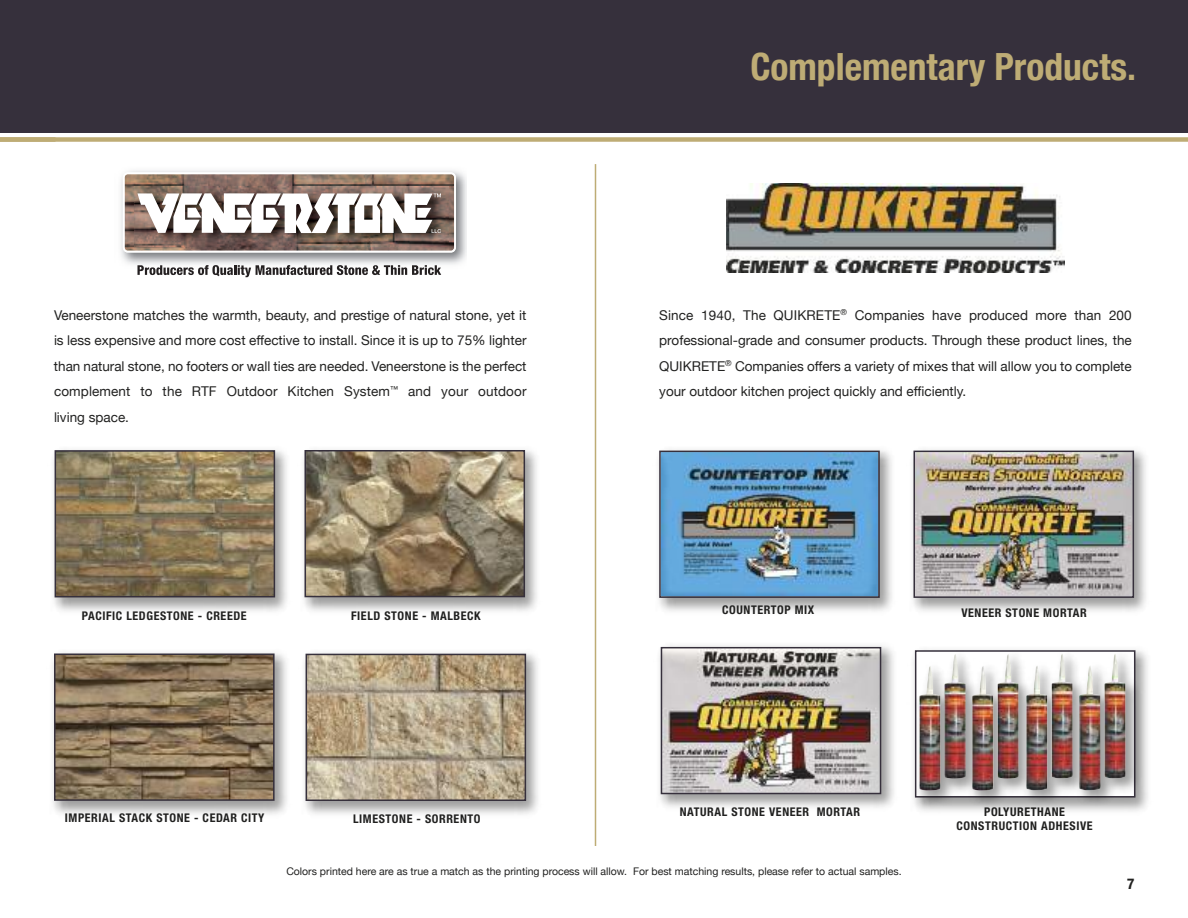
<style>
.page{position:relative;width:1188px;height:918px;background:#fff}
.page>*{position:absolute;margin:0;border:0;box-sizing:border-box;transform-origin:0 0}
.t1{font:700 condensed 37.5px "Helvetica Neue";color:#beac75}
.t2{font:700 condensed 15px "Helvetica Neue";color:#212120}
.t3{font:13.5px/25.5px "Helvetica Neue";color:#212120;text-align:justify}
.t4{font:700 condensed 12px/13.8px "Helvetica Neue";letter-spacing:.05em;color:#212120;text-align:center}
.t5{font:10.5px "Helvetica Neue";color:#212120}
</style>
<div class="page">
<div style="left:0;top:0;width:1188px;height:132px;background:#36303c"></div>
<hr style="left:595px;top:164px;width:1px;height:682px;background:#beac75">
<img style="left:120px;top:170px;width:345px;height:95px">
<svg style="left:137px;top:265px;width:304px;height:12px"></svg>
<svg style="left:123px;top:172px;width:333px;height:80px"></svg>
<img style="left:726px;top:183px;width:339px;height:89px">
<img style="left:53px;top:449px;width:234px;height:163px">
<img style="left:58px;top:453px;width:214px;height:141px">
<div style="left:55px;top:450px;width:220px;height:147px;border:2px solid #36303c"></div>
<img style="left:303px;top:449px;width:234px;height:163px">
<img style="left:307px;top:453px;width:215px;height:141px">
<div style="left:304px;top:450px;width:221px;height:147px;border:2px solid #36303c"></div>
<img style="left:52px;top:652px;width:235px;height:163px">
<img style="left:57px;top:657px;width:215px;height:141px">
<div style="left:54px;top:654px;width:221px;height:147px;border:2px solid #36303c"></div>
<img style="left:304px;top:652px;width:234px;height:163px">
<img style="left:309px;top:657px;width:214px;height:141px">
<div style="left:306px;top:654px;width:220px;height:147px;border:2px solid #36303c"></div>
<img style="left:658px;top:449px;width:234px;height:163px">
<img style="left:662px;top:454px;width:215px;height:141px">
<div style="left:659px;top:451px;width:221px;height:147px;border:2px solid #36303c"></div>
<img style="left:659px;top:645px;width:235px;height:163px">
<img style="left:664px;top:650px;width:214px;height:141px">
<div style="left:661px;top:647px;width:220px;height:147px;border:2px solid #36303c"></div>
<img style="left:912px;top:449px;width:234px;height:163px">
<img style="left:917px;top:454px;width:214px;height:141px">
<div style="left:914px;top:451px;width:220px;height:147px;border:2px solid #36303c"></div>
<img style="left:913px;top:649px;width:235px;height:163px">
<img style="left:919px;top:654px;width:207px;height:137px">
<div style="left:0;top:137px;width:1188px;height:5px;background:#beac75"></div>
<h1 class="t1" style="left:750px;top:43px;width:387px">Complementary Products.</h1>
<p class="t3" style="left:54px;top:302px;width:474px">Veneerstone matches the warmth, beauty, and prestige of natural stone, yet it is less expensive and more cost effective to install. Since it is up to 75% lighter than natural stone, no footers or wall ties are needed. Veneerstone is the perfect complement to the RTF Outdoor Kitchen System<sup>™</sup> and your outdoor living space.</p>
<p class="t3" style="left:659px;top:302px;width:474px">Since 1940, The QUIKRETE<sup>®</sup> Companies have produced more than 200 professional-grade and consumer products. Through these product lines, the QUIKRETE<sup>®</sup> Companies offers a variety of mixes that will allow you to complete your outdoor kitchen project quickly and efficiently.</p>
<p class="t4" style="left:82px;top:610px;width:166px">PACIFIC LEDGESTONE - CREEDE</p>
<p class="t4" style="left:351px;top:610px;width:131px">FIELD STONE - MALBECK</p>
<p class="t4" style="left:722px;top:604px;width:94px">COUNTERTOP MIX</p>
<p class="t4" style="left:961px;top:607px;width:127px">VENEER STONE MORTAR</p>
<p class="t4" style="left:680px;top:806px;width:182px">NATURAL STONE VENEER MORTAR</p>
<p class="t4" style="left:65px;top:812px;width:201px">IMPERIAL STACK STONE - CEDAR CITY</p>
<p class="t4" style="left:957px;top:806px;width:138px">POLYURETHANE<br>CONSTRUCTION ADHESIVE</p>
<p class="t4" style="left:353px;top:813px;width:129px">LIMESTONE - SORRENTO</p>
<p class="t5" style="left:286px;top:865px;width:617px">Colors printed here are as true a match as the printing process will allow. For best matching results, please refer to actual samples.</p>
<p class="t2" style="left:1127px;top:875px;width:9px">7</p>
</div>
